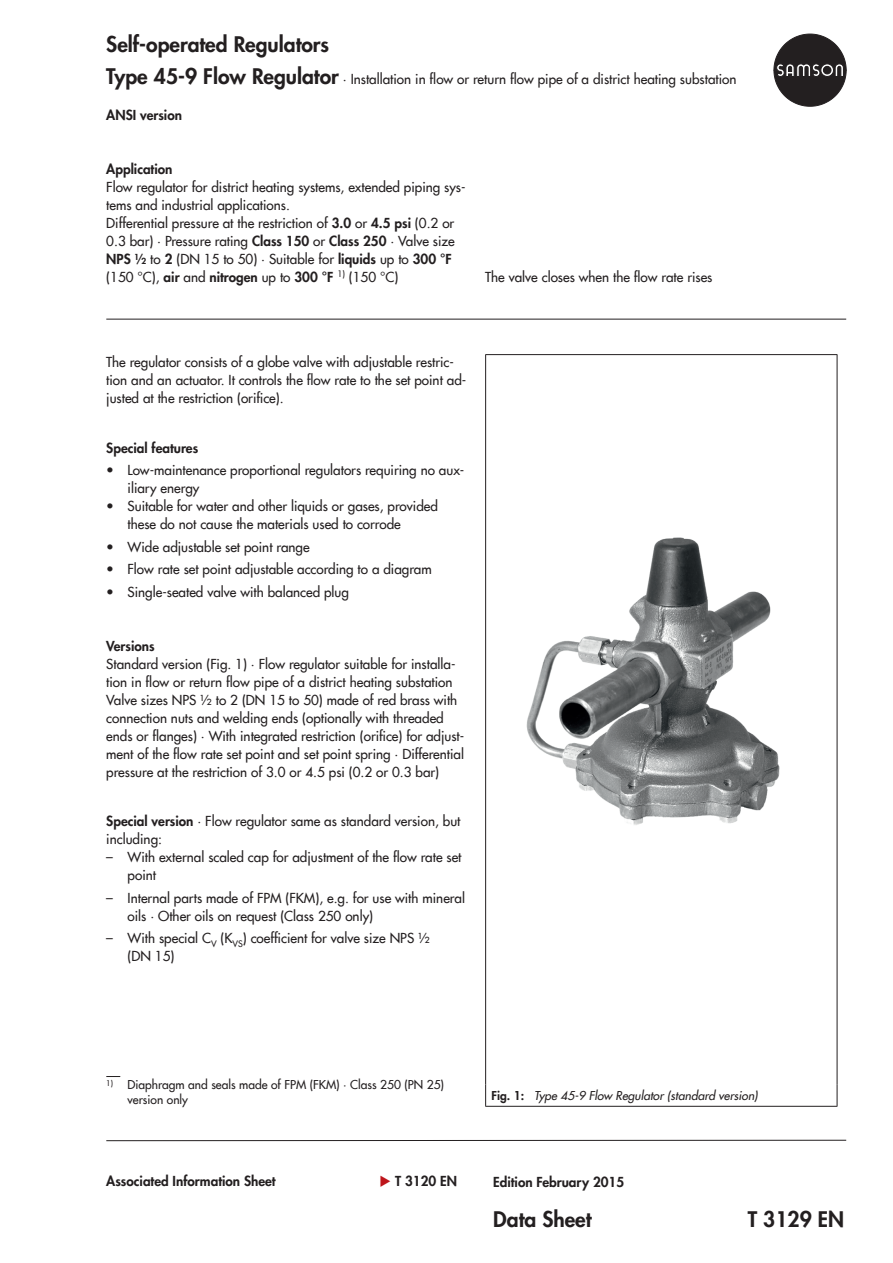
<style>
.page{position:relative;width:893px;height:1263px;background:#fff}
.page>*{position:absolute;margin:0;border:0;box-sizing:border-box;transform-origin:0 0}
.t1{font:800 21px "Futura Com";color:#231f20}
.t2{font:500 13.5px/18px "Futura Com";color:#231f20}
.t3{font:800 13.5px "Futura Com";color:#231f20}
.t4{font:500 12px/15px "Futura Com";color:#231f20}
.t5{font:italic 500 12px "Futura Com";color:#231f20}
.s1{font-weight:800;font-size:21px}
.s2{font-weight:800}
.s3{font-family:"Futura";font-weight:400}
.s4{font-weight:800;font-style:normal}
.s5{color:#be151b}
</style>
<div class="page">
<svg style="left:774px;top:34px;width:72px;height:72px"></svg>
<hr style="left:106px;top:319px;width:740px;height:1px;background:#231f20">
<svg style="left:106px;top:1139px;width:741px;height:2px"></svg>
<svg style="left:106px;top:1076px;width:14px;height:1px"></svg>
<hr style="left:485px;top:354px;width:352px;height:1px;background:#231f20">
<hr style="left:485px;top:355px;width:1px;height:729px;background:#231f20">
<hr style="left:837px;top:355px;width:1px;height:729px;background:#231f20">
<svg style="left:485px;top:1084px;width:1px;height:22px"></svg>
<svg style="left:837px;top:1084px;width:1px;height:22px"></svg>
<hr style="left:485px;top:1106px;width:352px;height:1px;background:#231f20">
<img style="left:526px;top:537px;width:254px;height:288px">
<h1 class="t1" style="left:106px;top:28px;width:224px">Self-operated Regulators</h1>
<p class="t2" style="left:106px;top:69px;width:632px"><span class="s1">Type 45-9 Flow Regulator</span> · Installation in flow or return flow pipe of a district heating substation</p>
<p class="t3" style="left:106px;top:104px;width:77px">ANSI version</p>
<p class="t3" style="left:106px;top:158px;width:68px">Application</p>
<p class="t2" style="left:106px;top:177px;width:361px">Flow regulator for district heating systems, extended piping sys&shy;tems and industrial applications.<br>Differential pressure at the restriction of <span class="s2">3.0</span> or <span class="s2">4.5 psi</span> (0.2 or 0.3 bar) · Pressure rating <span class="s2">Class 150</span> or <span class="s2">Class 250</span> · Valve size <span class="s2">NPS ½</span> to <span class="s2">2</span> (DN 15 to 50) · Suitable for <span class="s2">liquids</span> up to <span class="s2">300 °F </span>(150 °C), <span class="s2">air</span> and <span class="s2">nitrogen</span> up to <span class="s2">300 °F</span> <sup>1)</sup> (150 °C)</p>
<p class="t2" style="left:485px;top:267px;width:229px">The valve closes when the flow rate rises</p>
<p class="t2" style="left:106px;top:352px;width:362px">The regulator consists of a globe valve with adjustable restric&shy;tion and an actuator. It controls the flow rate to the set point ad&shy;justed at the restriction (orifice).</p>
<p class="t3" style="left:106px;top:437px;width:93px">Special features</p>
<p class="t2" style="left:128px;top:460px;width:338px;text-indent:-21px"><span class="s3">•</span> Low-maintenance proportional regulators requiring no aux&shy;iliary energy</p>
<p class="t2" style="left:128px;top:496px;width:312px;text-indent:-21px"><span class="s3">•</span> Suitable for water and other liquids or gases, provided these do not cause the materials used to corrode</p>
<p class="t2" style="left:106px;top:537px;width:205px"><span class="s3">•</span> Wide adjustable set point range</p>
<p class="t2" style="left:106px;top:559px;width:327px"><span class="s3">•</span> Flow rate set point adjustable according to a diagram</p>
<p class="t2" style="left:106px;top:582px;width:244px"><span class="s3">•</span> Single-seated valve with balanced plug</p>
<p class="t3" style="left:106px;top:635px;width:50px">Versions</p>
<p class="t2" style="left:106px;top:654px;width:360px">Standard version (Fig. 1) · Flow regulator suitable for installa&shy;tion in flow or return flow pipe of a district heating substation Valve sizes NPS ½ to 2 (DN 15 to 50) made of red brass with connection nuts and welding ends (optionally with threaded ends or flanges) · With integrated restriction (orifice) for adjust&shy;ment of the flow rate set point and set point spring · Differential pressure at the restriction of 3.0 or 4.5 psi (0.2 or 0.3 bar)</p>
<p class="t2" style="left:106px;top:811px;width:356px"><span class="s2">Special version</span> · Flow regulator same as standard version, but including:</p>
<p class="t2" style="left:128px;top:847px;width:335px;text-indent:-21px"><span class="s3">–</span> With external scaled cap for adjustment of the flow rate set point</p>
<p class="t2" style="left:128px;top:888px;width:339px;text-indent:-21px"><span class="s3">–</span> Internal parts made of FPM (FKM), e.g. for use with mineral oils · Other oils on request (Class 250 only)</p>
<p class="t2" style="left:128px;top:928px;width:304px;text-indent:-21px"><span class="s3">–</span> With special C<sub>V</sub> (K<sub>VS</sub>) coefficient for valve size NPS ½ (DN 15)</p>
<p class="t4" style="left:128px;top:1076px;width:318px;text-indent:-21px"><sup>1)</sup> Diaphragm and seals made of FPM (FKM) · Class 250 (PN 25) version only</p>
<p class="t5" style="left:492px;top:1087px;width:268px"><span class="s4">Fig. 1:</span> Type 45-9 Flow Regulator (standard version)</p>
<p class="t3" style="left:106px;top:1171px;width:171px">Associated Information Sheet</p>
<p class="t3" style="left:379px;top:1171px;width:79px"><span class="s5">◆</span> T 3120 EN</p>
<p class="t3" style="left:493px;top:1172px;width:132px">Edition February 2015</p>
<h1 class="t1" style="left:493px;top:1204px;width:100px">Data Sheet</h1>
<h1 class="t1" style="left:748px;top:1204px;width:98px">T 3129 EN</h1>
</div>
